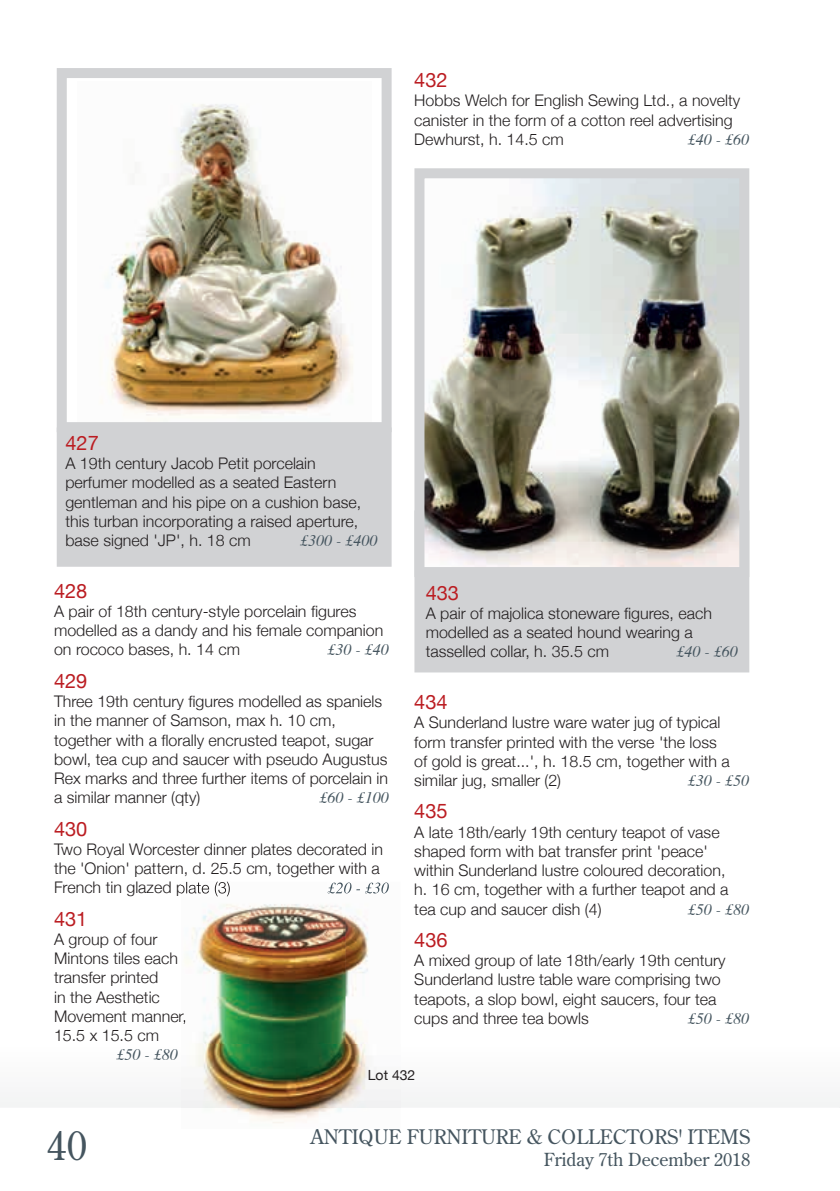
<style>
.page{position:relative;width:840px;height:1191px;background:#fff}
.page>*{position:absolute;margin:0;border:0;box-sizing:border-box;transform-origin:0 0}
.t1{font:40px "Century Old Style Std";color:#45555f}
.t2{font:20px "Century Old Style Std";color:#45555f}
.t3{font:20px "Helvetica Neue";color:#bb1d22}
.t4{font:18px "Century Old Style Std";color:#45555f}
.t5{font:300 16px/19.2px "Helvetica Neue";color:#231f20}
.t6{font:italic 16px "Times";color:#45555f}
.t7{font:14px "Helvetica Neue";color:#231f20}
</style>
<div class="page">
<hr style="left:839px;top:1044px;width:1px;height:63px;background:#f9f9f9">
<div style="left:0;top:1089px;width:839px;height:18px;background:#f4f5f5"></div>
<div style="left:414px;top:577px;width:334px;height:95px;background:#d1d2d4"></div>
<div style="left:57px;top:432px;width:334px;height:135px;background:#d1d2d4"></div>
<img style="left:57px;top:68px;width:334px;height:364px">
<img style="left:185px;top:893px;width:160px;height:151px">
<img style="left:345px;top:883px;width:55px;height:225px">
<img style="left:181px;top:1107px;width:165px;height:16px">
<img style="left:181px;top:1044px;width:219px;height:63px">
<img style="left:181px;top:882px;width:49px;height:14px">
<img style="left:327px;top:882px;width:61px;height:11px">
<img style="left:181px;top:1010px;width:5px;height:14px">
<svg style="left:414px;top:168px;width:334px;height:409px;background:#a7a69f"></svg>
<p class="t3" style="left:414px;top:68px;width:35px">432</p>
<p class="t5" style="left:414px;top:91px;width:327px">Hobbs Welch for English Sewing Ltd., a novelty canister in the form of a cotton reel advertising<br>Dewhurst, h. 14.5 cm</p>
<p class="t6" style="left:687px;top:125px;width:63px">£40 - £60</p>
<p class="t3" style="left:65px;top:431px;width:35px">427</p>
<p class="t5" style="left:65px;top:453px;width:297px">A 19th century Jacob Petit porcelain perfumer modelled as a seated Eastern gentleman and his pipe on a cushion base, this turban incorporating a raised aperture, base signed 'JP', h. 18 cm</p>
<p class="t6" style="left:300px;top:527px;width:79px">£300 - £400</p>
<p class="t3" style="left:54px;top:579px;width:35px">428</p>
<p class="t5" style="left:54px;top:601px;width:330px">A pair of 18th century-style porcelain figures modelled as a dandy and his female companion on rococo bases, h. 14 cm</p>
<p class="t6" style="left:327px;top:636px;width:63px">£30 - £40</p>
<p class="t3" style="left:54px;top:669px;width:35px">429</p>
<p class="t5" style="left:54px;top:691px;width:335px">Three 19th century figures modelled as spaniels in the manner of Samson, max h. 10 cm, together with a florally encrusted teapot, sugar bowl, tea cup and saucer with pseudo Augustus Rex marks and three further items of porcelain in a similar manner (qty)</p>
<p class="t6" style="left:319px;top:784px;width:71px">£60 - £100</p>
<p class="t3" style="left:54px;top:816px;width:35px">430</p>
<p class="t5" style="left:54px;top:839px;width:330px">Two Royal Worcester dinner plates decorated in the 'Onion' pattern, d. 25.5 cm, together with a<br>French tin glazed plate (3)</p>
<p class="t3" style="left:54px;top:906px;width:35px">431</p>
<p class="t5" style="left:54px;top:929px;width:134px">A group of four<br>Mintons tiles each transfer printed<br>in the Aesthetic<br>Movement manner,<br>15.5 x 15.5 cm</p>
<p class="t6" style="left:116px;top:1041px;width:63px">£50 - £80</p>
<p class="t3" style="left:425px;top:581px;width:35px">433</p>
<p class="t5" style="left:425px;top:603px;width:288px">A pair of majolica stoneware figures, each modelled as a seated hound wearing a tasselled collar, h. 35.5 cm</p>
<p class="t6" style="left:676px;top:638px;width:63px">£40 - £60</p>
<p class="t3" style="left:414px;top:690px;width:35px">434</p>
<p class="t5" style="left:414px;top:712px;width:317px">A Sunderland lustre ware water jug of typical form transfer printed with the verse 'the loss of gold is great...', h. 18.5 cm, together with a similar jug, smaller (2)</p>
<p class="t6" style="left:687px;top:766px;width:63px">£30 - £50</p>
<p class="t3" style="left:414px;top:799px;width:35px">435</p>
<p class="t5" style="left:414px;top:822px;width:315px">A late 18th/early 19th century teapot of vase shaped form with bat transfer print 'peace' within Sunderland lustre coloured decoration, h. 16 cm, together with a further teapot and a tea cup and saucer dish (4)</p>
<p class="t6" style="left:687px;top:895px;width:63px">£50 - £80</p>
<p class="t3" style="left:414px;top:928px;width:35px">436</p>
<p class="t5" style="left:414px;top:950px;width:312px">A mixed group of late 18th/early 19th century Sunderland lustre table ware comprising two teapots, a slop bowl, eight saucers, four tea cups and three tea bowls</p>
<p class="t6" style="left:687px;top:1004px;width:63px">£50 - £80</p>
<h1 class="t1" style="left:47px;top:1119px;width:41px">40</h1>
<p class="t7" style="left:367px;top:1066px;width:49px">Lot 432</p>
<p class="t2" style="left:310px;top:1124px;width:441px">ANTIQUE FURNITURE &amp; COLLECTORS' ITEMS</p>
<p class="t4" style="left:543px;top:1147px;width:208px">Friday 7th December 2018</p>
</div>
